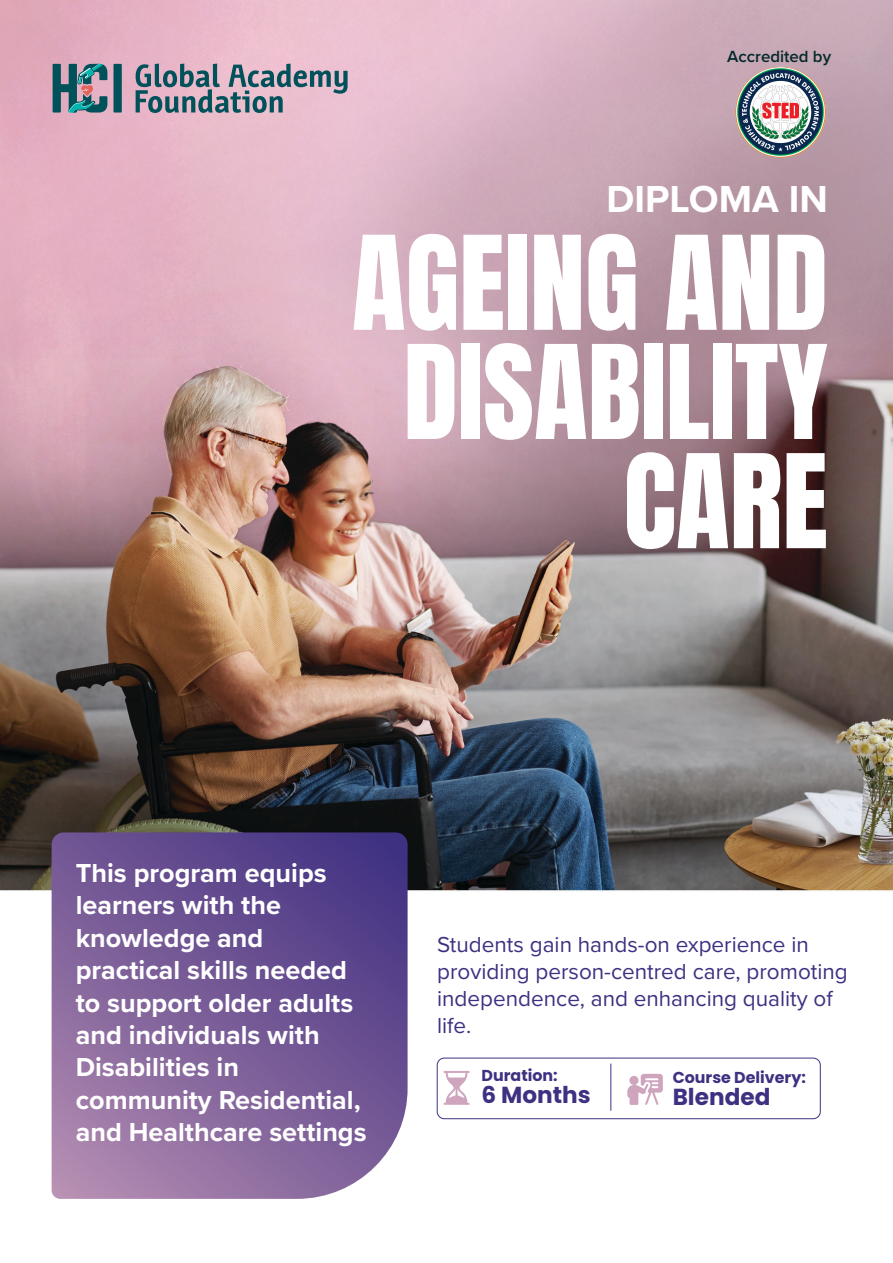
<style>
.page{position:relative;width:893px;height:1263px;background:#fff}
.page>*{position:absolute;margin:0;border:0;box-sizing:border-box;transform-origin:0 0}
.t1{font:110.7px/109.2px "Anton";color:#fff;text-align:right}
.t2{font:700 39px "Proxima Nova";color:#fff}
.t3{font:700 27px/32.4px "Proxima Nova";color:#fff}
.t4{font:700 23.1px "Poppins";color:#3e3182}
.t5{font:22.5px/27px "Proxima Nova";color:#3e3182}
.t6{font:600 16.8px "Proxima Nova";color:#03292b}
.t7{font:700 15.9px "Poppins";color:#3e3182}
</style>
<div class="page">
<img style="left:0;top:0;width:893px;height:1192px">
<svg style="left:52px;top:832px;width:356px;height:367px;background:#7a5f99"></svg>
<svg style="left:444px;top:1071px;width:25px;height:34px"></svg>
<svg style="left:627px;top:1074px;width:36px;height:31px"></svg>
<div style="left:437px;top:1058px;width:383px;height:61px;border:1px solid #3e3182;border-radius:7px"></div>
<hr style="left:611px;top:1063px;width:1px;height:48px;background:#3e3182">
<img style="left:735px;top:67px;width:91px;height:90px;border-radius:45px">
<div style="left:113px;top:64px;width:9px;height:49px;background:#00515a"></div>
<svg style="left:53px;top:64px;width:54px;height:49px;background:#5d7d87"></svg>
<svg style="left:136px;top:64px;width:212px;height:49px;background:#9b98a5"></svg>
<p class="t6" style="left:727px;top:44px;width:105px">Accredited by</p>
<h2 class="t2" style="left:607px;top:170px;width:223px">DIPLOMA IN</h2>
<h1 class="t1" style="left:352px;top:237px;width:477px">AGEING AND<br>DISABILITY<br>CARE</h1>
<p class="t3" style="left:76px;top:856px;width:292px">This program equips learners with the knowledge and practical skills needed to support older adults and individuals with<br>Disabilities in community Residential, and Healthcare settings</p>
<p class="t5" style="left:437px;top:930px;width:412px">Students gain hands-on experience in providing person-centred care, promoting independence, and enhancing quality of life.</p>
<p class="t7" style="left:482px;top:1066px;width:78px">Duration:</p>
<p class="t4" style="left:482px;top:1082px;width:111px">6 Months</p>
<p class="t7" style="left:673px;top:1068px;width:135px">Course Delivery:</p>
<p class="t4" style="left:673px;top:1083px;width:99px">Blended</p>
</div>
